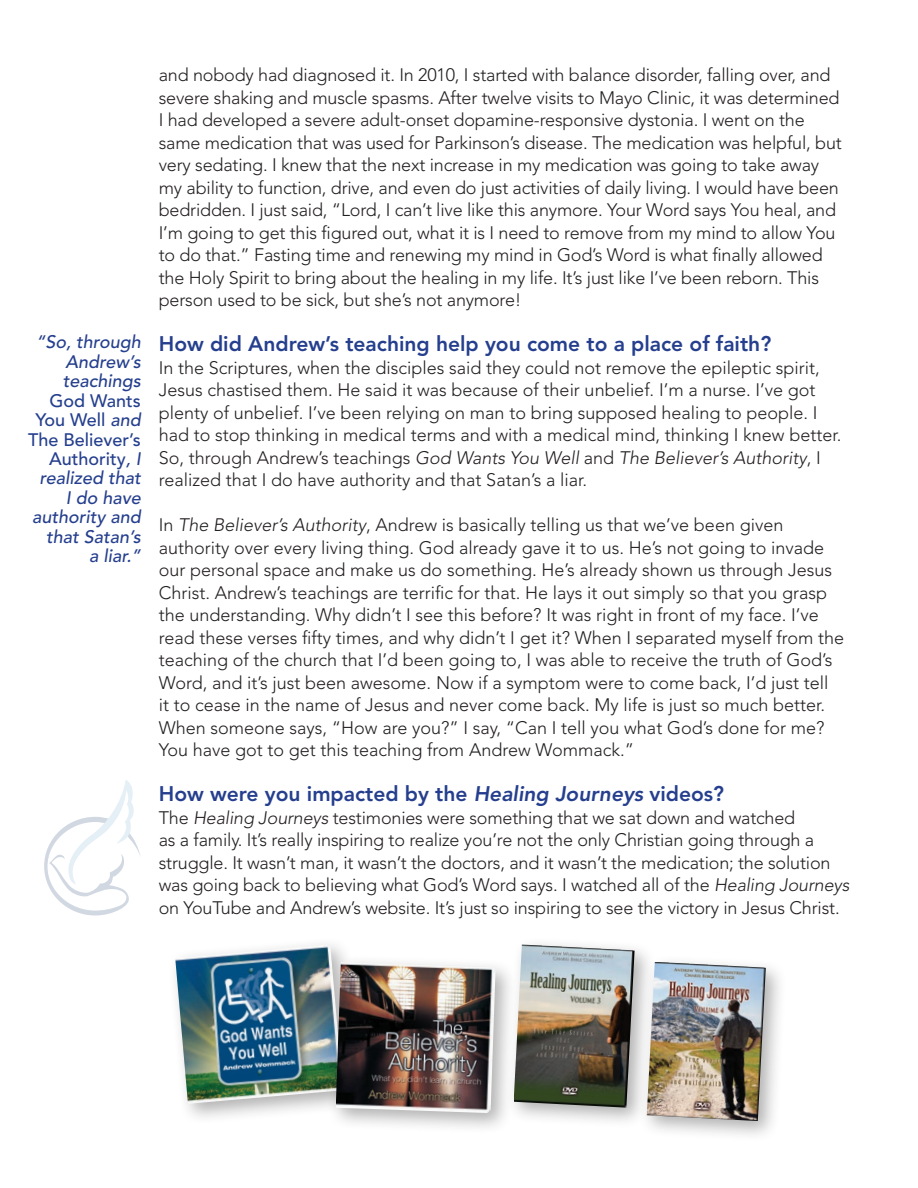
<style>
.page{position:relative;width:918px;height:1188px;background:#fff}
.page>*{position:absolute;margin:0;border:0;box-sizing:border-box;transform-origin:0 0}
.t1{font:800 21px "Avenir LT Std";color:#253f8e}
.t2{font:300 18px/22.5px "Avenir LT Std";letter-spacing:-.01em;color:#231f20}
.t3{font:italic 500 18px/19.4px "Avenir LT Std";color:#253f8e;text-align:right}
.s1{font-style:normal}
.s2{font-style:italic}
</style>
<div class="page">
<svg style="left:44px;top:780px;width:97px;height:136px"></svg>
<div style="left:168px;top:937px;width:196px;height:188px;background:#231f20;opacity:.35"></div>
<img style="left:175px;top:945px;width:168px;height:159px">
<div style="left:328px;top:954px;width:189px;height:181px;background:#231f20;opacity:.35"></div>
<img style="left:336px;top:962px;width:160px;height:151px">
<div style="left:506px;top:937px;width:150px;height:192px;background:#231f20;opacity:.35"></div>
<img style="left:514px;top:945px;width:121px;height:163px">
<div style="left:639px;top:954px;width:148px;height:188px;background:#231f20;opacity:.35"></div>
<img style="left:647px;top:962px;width:119px;height:159px">
<p class="t3" style="left:28px;top:333px;width:114px">“So, through<br>Andrew’s teachings<br><span class="s1">God Wants<br>You Well</span> and<br><span class="s1">The Believer’s<br>Authority</span>, I realized that<br>I do have authority and that Satan’s<br>a liar.”</p>
<p class="t2" style="left:159px;top:64px;width:685px">and nobody had diagnosed it. In 2010, I started with balance disorder, falling over, and severe shaking and muscle spasms. After twelve visits to Mayo Clinic, it was determined I had developed a severe adult-onset dopamine-responsive dystonia. I went on the same medication that was used for Parkinson’s disease. The medication was helpful, but very sedating. I knew that the next increase in my medication was going to take away my ability to function, drive, and even do just activities of daily living. I would have been bedridden. I just said, “Lord, I can’t live like this anymore. Your Word says You heal, and I’m going to get this figured out, what it is I need to remove from my mind to allow You to do that.” Fasting time and renewing my mind in God’s Word is what finally allowed the Holy Spirit to bring about the healing in my life. It’s just like I’ve been reborn. This person used to be sick, but she’s not anymore!</p>
<p class="t1" style="left:159px;top:331px;width:614px">How did Andrew’s teaching help you come to a place of faith?</p>
<p class="t2" style="left:159px;top:356px;width:684px">In the Scriptures, when the disciples said they could not remove the epileptic spirit, Jesus chastised them. He said it was because of their unbelief. I’m a nurse. I’ve got plenty of unbelief. I’ve been relying on man to bring supposed healing to people. I had to stop thinking in medical terms and with a medical mind, thinking I knew better.<br>So, through Andrew’s teachings <span class="s2">God Wants You Well</span> and <span class="s2">The Believer’s Authority</span>, I realized that I do have authority and that Satan’s a liar.</p>
<p class="t2" style="left:159px;top:514px;width:687px">In <span class="s2">The Believer’s Authority</span>, Andrew is basically telling us that we’ve been given authority over every living thing. God already gave it to us. He’s not going to invade our personal space and make us do something. He’s already shown us through Jesus Christ. Andrew’s teachings are terrific for that. He lays it out simply so that you grasp the understanding. Why didn’t I see this before? It was right in front of my face. I’ve read these verses fifty times, and why didn’t I get it? When I separated myself from the teaching of the church that I’d been going to, I was able to receive the truth of God’s Word, and it’s just been awesome. Now if a symptom were to come back, I’d just tell<br>it to cease in the name of Jesus and never come back. My life is just so much better.<br>When someone says, “How are you?” I say, “Can I tell you what God’s done for me?<br>You have got to get this teaching from Andrew Wommack.”</p>
<p class="t1" style="left:159px;top:781px;width:567px">How were you impacted by the <span class="s2">Healing Journeys</span> videos?</p>
<p class="t2" style="left:159px;top:806px;width:692px">The <span class="s2">Healing Journeys</span> testimonies were something that we sat down and watched<br>as a family. It’s really inspiring to realize you’re not the only Christian going through a struggle. It wasn’t man, it wasn’t the doctors, and it wasn’t the medication; the solution was going back to believing what God’s Word says. I watched all of the <span class="s2">Healing Journeys </span>on YouTube and Andrew’s website. It’s just so inspiring to see the victory in Jesus Christ.</p>
</div>
